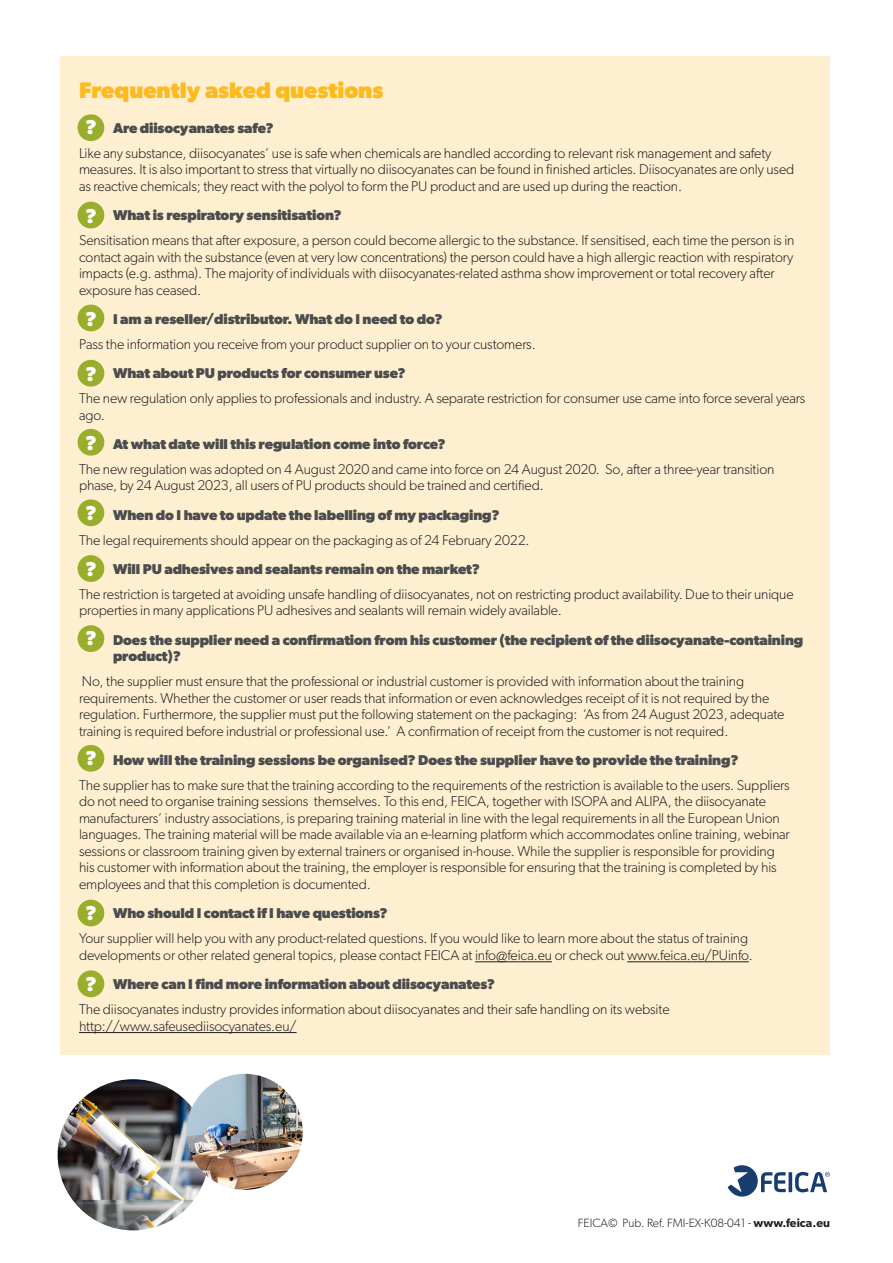
<style>
.page{position:relative;width:893px;height:1263px;background:#fff}
.page>*{position:absolute;margin:0;border:0;box-sizing:border-box;transform-origin:0 0}
.t1{font:700 22.5px "Gibson";color:#fdba1e}
.t2{font:700 20.25px "Gibson";color:#fff}
.t3{font:300 14.25px/16.5px "Gibson";letter-spacing:-.01em;color:#231f20}
.t4{font:700 14.25px/16.5px "Gibson";letter-spacing:-.01em;color:#4b4c4d}
.t5{font:300 12px "Gibson";color:#231f20}
.s1{font-weight:600}
</style>
<div class="page">
<div style="left:60px;top:56px;width:770px;height:998px;background:#feefd1"></div>
<hr style="left:475px;top:961px;width:77px;height:1px;background:#231f20">
<hr style="left:627px;top:961px;width:122px;height:1px;background:#231f20">
<hr style="left:79px;top:1032px;width:218px;height:1px;background:#231f20">
<svg style="left:728px;top:1165px;width:102px;height:31px"></svg>
<img style="left:58px;top:1079px;width:151px;height:151px;border-radius:76px">
<div style="left:78px;top:114px;width:26px;height:27px;background:#99ae2c;border-radius:50%"></div>
<div style="left:78px;top:202px;width:26px;height:26px;background:#99ae2c;border-radius:50%"></div>
<div style="left:78px;top:305px;width:26px;height:26px;background:#99ae2c;border-radius:50%"></div>
<div style="left:78px;top:429px;width:26px;height:27px;background:#99ae2c;border-radius:50%"></div>
<div style="left:78px;top:360px;width:26px;height:27px;background:#99ae2c;border-radius:50%"></div>
<div style="left:78px;top:499px;width:26px;height:27px;background:#99ae2c;border-radius:50%"></div>
<div style="left:78px;top:555px;width:26px;height:27px;background:#99ae2c;border-radius:50%"></div>
<div style="left:78px;top:625px;width:26px;height:27px;background:#99ae2c;border-radius:50%"></div>
<div style="left:78px;top:745px;width:26px;height:27px;background:#99ae2c;border-radius:50%"></div>
<div style="left:78px;top:900px;width:26px;height:26px;background:#99ae2c;border-radius:50%"></div>
<div style="left:78px;top:970px;width:26px;height:27px;background:#99ae2c;border-radius:50%"></div>
<img style="left:187px;top:1074px;width:116px;height:116px;border-radius:58px">
<p class="t1" style="left:79px;top:77px;width:306px">Frequently asked questions</p>
<p class="t4" style="left:113px;top:119px;width:162px">Are diisocyanates safe?</p>
<p class="t3" style="left:79px;top:144px;width:717px">Like any substance, diisocyanates’ use is safe when chemicals are handled according to relevant risk management and safety measures. It is also important to stress that virtually no diisocyanates can be found in finished articles. Diisocyanates are only used as reactive chemicals; they react with the polyol to form the PU product and are used up during the reaction.</p>
<p class="t4" style="left:113px;top:207px;width:230px">What is respiratory sensitisation?</p>
<p class="t3" style="left:79px;top:232px;width:717px">Sensitisation means that after exposure, a person could become allergic to the substance. If sensitised, each time the person is in contact again with the substance (even at very low concentrations) the person could have a high allergic reaction with respiratory impacts (e.g. asthma). The majority of individuals with diisocyanates-related asthma show improvement or total recovery after exposure has ceased.</p>
<p class="t4" style="left:113px;top:310px;width:331px">I am a reseller/distributor. What do I need to do?</p>
<p class="t3" style="left:79px;top:336px;width:458px">Pass the information you receive from your product supplier on to your customers.</p>
<p class="t4" style="left:113px;top:365px;width:294px">What about PU products for consumer use?</p>
<p class="t3" style="left:79px;top:390px;width:728px">The new regulation only applies to professionals and industry. A separate restriction for consumer use came into force several years ago.</p>
<p class="t4" style="left:113px;top:435px;width:334px">At what date will this regulation come into force?</p>
<p class="t3" style="left:79px;top:461px;width:697px">The new regulation was adopted on 4 August 2020 and came into force on 24 August 2020. So, after a three-year transition phase, by 24 August 2023, all users of PU products should be trained and certified.</p>
<p class="t4" style="left:113px;top:506px;width:388px">When do I have to update the labelling of my packaging?</p>
<p class="t3" style="left:79px;top:531px;width:452px">The legal requirements should appear on the packaging as of 24 February 2022.</p>
<p class="t4" style="left:113px;top:560px;width:369px">Will PU adhesives and sealants remain on the market?</p>
<p class="t3" style="left:79px;top:586px;width:716px">The restriction is targeted at avoiding unsafe handling of diisocyanates, not on restricting product availability. Due to their unique properties in many applications PU adhesives and sealants will remain widely available.</p>
<p class="t4" style="left:113px;top:631px;width:692px">Does the supplier need a confirmation from his customer (the recipient of the diisocyanate-containing product)?</p>
<p class="t3" style="left:79px;top:673px;width:707px">No, the supplier must ensure that the professional or industrial customer is provided with information about the training requirements. Whether the customer or user reads that information or even acknowledges receipt of it is not required by the regulation. Furthermore, the supplier must put the following statement on the packaging: ‘As from 24 August 2023, adequate training is required before industrial or professional use.’ A confirmation of receipt from the customer is not required.</p>
<p class="t4" style="left:113px;top:751px;width:627px">How will the training sessions be organised? Does the supplier have to provide the training?</p>
<p class="t3" style="left:79px;top:777px;width:712px">The supplier has to make sure that the training according to the requirements of the restriction is available to the users. Suppliers do not need to organise training sessions themselves. To this end, FEICA, together with ISOPA and ALIPA, the diisocyanate manufacturers’ industry associations, is preparing training material in line with the legal requirements in all the European Union languages. The training material will be made available via an e-learning platform which accommodates online training, webinar sessions or classroom training given by external trainers or organised in-house. While the supplier is responsible for providing his customer with information about the training, the employer is responsible for ensuring that the training is completed by his employees and that this completion is documented.</p>
<p class="t4" style="left:113px;top:905px;width:276px">Who should I contact if I have questions?</p>
<p class="t3" style="left:79px;top:930px;width:675px">Your supplier will help you with any product-related questions. If you would like to learn more about the status of training developments or other related general topics, please contact FEICA at info@feica.eu or check out www.feica.eu/PUinfo.</p>
<p class="t4" style="left:113px;top:975px;width:383px">Where can I find more information about diisocyanates?</p>
<p class="t3" style="left:79px;top:1001px;width:592px">The diisocyanates industry provides information about diisocyanates and their safe handling on its website http://www.safeusediisocyanates.eu/</p>
<p class="t2" style="left:85px;top:115px;width:13px">?</p>
<p class="t2" style="left:85px;top:204px;width:13px">?</p>
<p class="t2" style="left:85px;top:306px;width:13px">?</p>
<p class="t2" style="left:85px;top:362px;width:13px">?</p>
<p class="t2" style="left:85px;top:431px;width:13px">?</p>
<p class="t2" style="left:85px;top:501px;width:13px">?</p>
<p class="t2" style="left:85px;top:557px;width:13px">?</p>
<p class="t2" style="left:85px;top:626px;width:13px">?</p>
<p class="t2" style="left:85px;top:746px;width:13px">?</p>
<p class="t2" style="left:85px;top:901px;width:13px">?</p>
<p class="t2" style="left:85px;top:971px;width:13px">?</p>
<p class="t5" style="left:578px;top:1215px;width:254px">FEICA© Pub. Ref. FMI-EX-K08-041 - <span class="s1">www.feica.eu</span></p>
</div>
